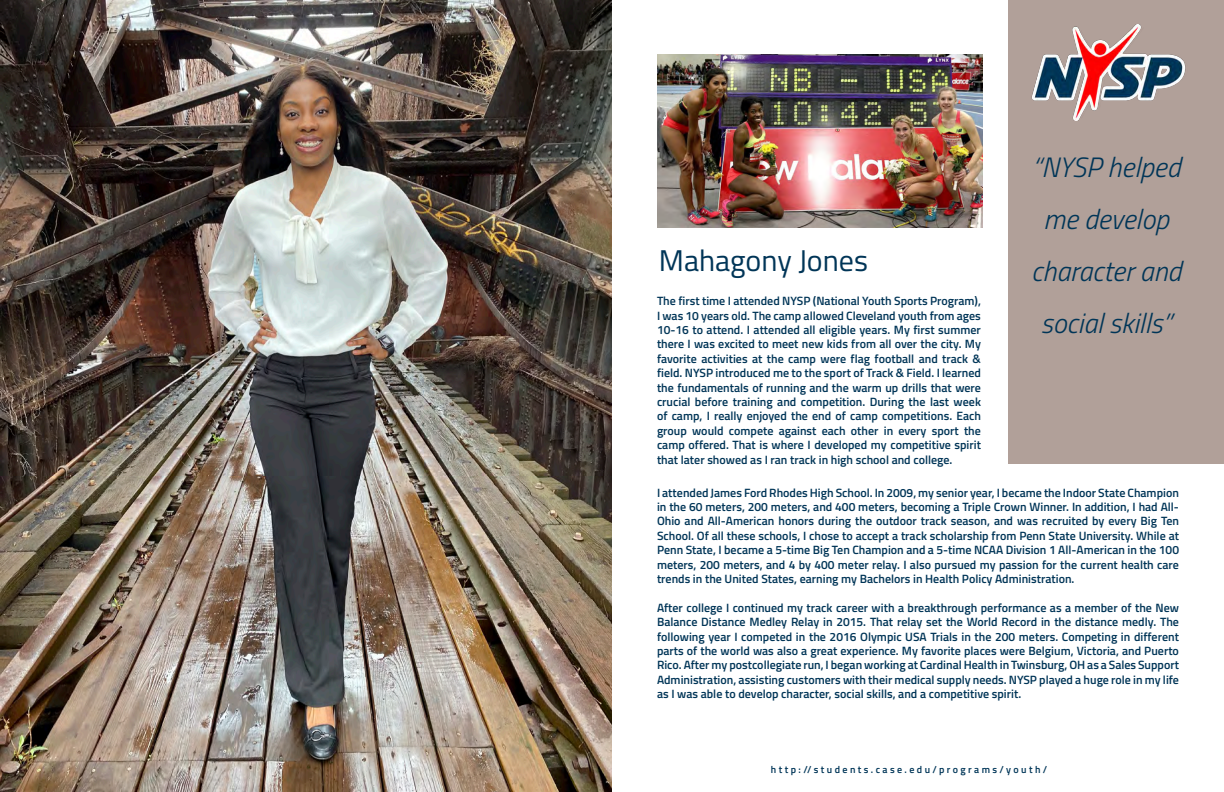
<style>
.page{position:relative;width:1224px;height:792px;background:#fff}
.page>*{position:absolute;margin:0;border:0;box-sizing:border-box;transform-origin:0 0}
.t1{font:30px "Titillium Web";color:#003557}
.t2{font:italic 300 28px/52px "Titillium Web";color:#003557;text-align:center}
.t3{font:600 12px/14.4px "Titillium Web";color:#003557;text-align:justify}
.t4{font:600 10px "Titillium Web";letter-spacing:.24em;color:#003658}
</style>
<div class="page">
<div style="left:1008px;top:0;width:216px;height:464px;background:#b1a099"></div>
<img style="left:0;top:0;width:612px;height:792px">
<img style="left:1031px;top:24px;width:155px;height:96px">
<img style="left:657px;top:54px;width:325px;height:174px">
<p class="t1" style="left:659px;top:238px;width:211px">Mahagony Jones</p>
<p class="t3" style="left:657px;top:293px;width:326px">The first time I attended NYSP (National Youth Sports Program), I was 10 years old. The camp allowed Cleveland youth from ages 10-16 to attend. I attended all eligible years. My first summer there I was excited to meet new kids from all over the city. My favorite activities at the camp were flag football and track &amp; field. NYSP introduced me to the sport of Track &amp; Field. I learned the fundamentals of running and the warm up drills that were crucial before training and competition. During the last week of camp, I really enjoyed the end of camp competitions. Each group would compete against each other in every sport the camp offered. That is where I developed my competitive spirit that later showed as I ran track in high school and college.</p>
<p class="t2" style="left:1031px;top:140px;width:152px">“NYSP helped me develop character and social skills”</p>
<p class="t3" style="left:657px;top:485px;width:524px">I attended James Ford Rhodes High School. In 2009, my senior year, I became the Indoor State Champion in the 60 meters, 200 meters, and 400 meters, becoming a Triple Crown Winner. In addition, I had All-Ohio and All-American honors during the outdoor track season, and was recruited by every Big Ten School. Of all these schools, I chose to accept a track scholarship from Penn State University. While at Penn State, I became a 5-time Big Ten Champion and a 5-time NCAA Division 1 All-American in the 100 meters, 200 meters, and 4 by 400 meter relay. I also pursued my passion for the current health care trends in the United States, earning my Bachelors in Health Policy Administration.</p>
<p class="t3" style="left:657px;top:600px;width:524px">After college I continued my track career with a breakthrough performance as a member of the New Balance Distance Medley Relay in 2015. That relay set the World Record in the distance medly. The following year I competed in the 2016 Olympic USA Trials in the 200 meters. Competing in different parts of the world was also a great experience. My favorite places were Belgium, Victoria, and Puerto Rico. After my postcollegiate run, I began working at Cardinal Health in Twinsburg, OH as a Sales Support Administration, assisting customers with their medical supply needs. NYSP played a huge role in my life as I was able to develop character, social skills, and a competitive spirit.</p>
<p class="t4" style="left:771px;top:762px;width:278px">http://students.case.edu/programs/youth/</p>
</div>
